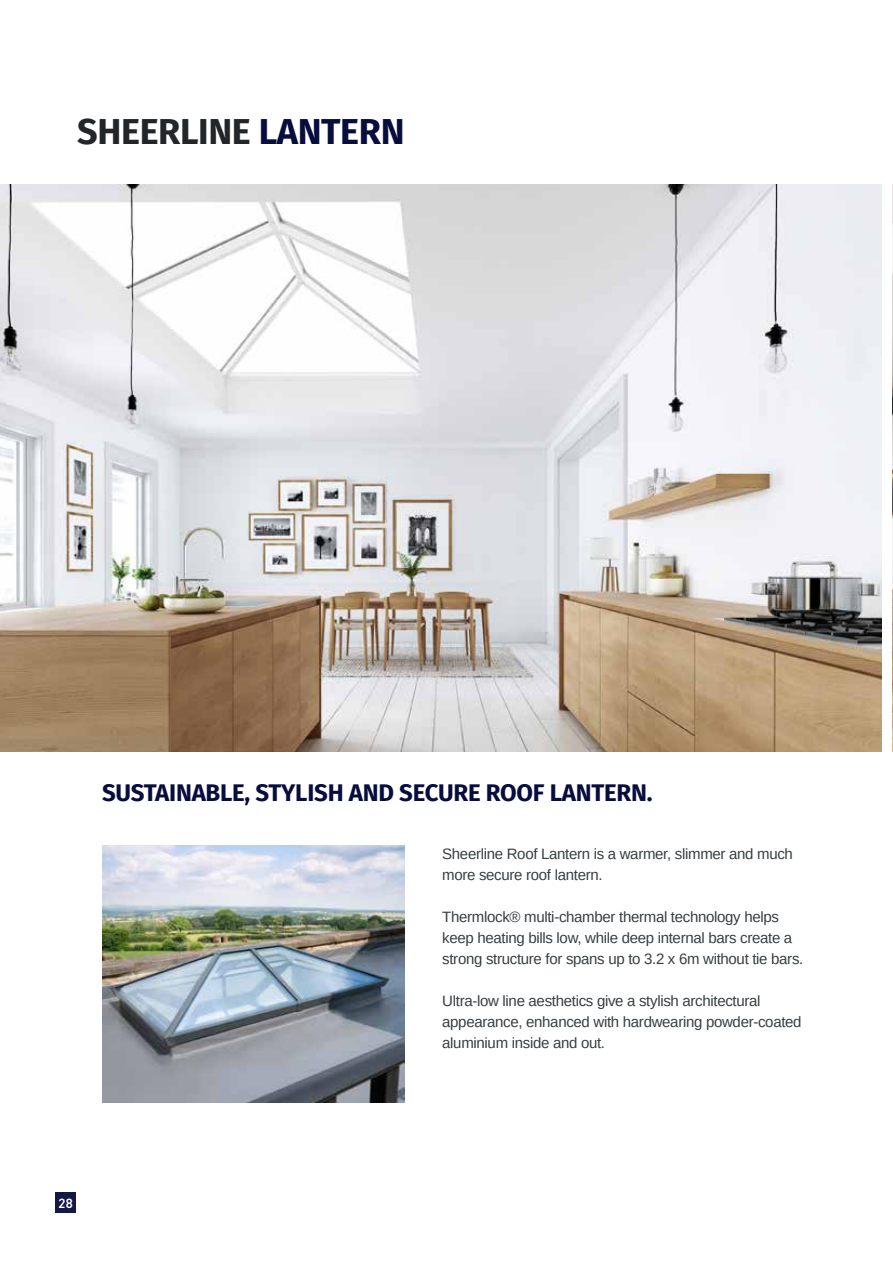
<style>
.page{position:relative;width:893px;height:1263px;background:#fff}
.page>*{position:absolute;margin:0;border:0;box-sizing:border-box;transform-origin:0 0}
.t1{font:700 36px "Fira Sans";letter-spacing:-.01em;color:#232629}
.t2{font:700 24px "Fira Sans";letter-spacing:-.01em;color:#070d3c}
.t3{font:15px/21px "Liberation Sans";letter-spacing:-.02em;color:#373d41}
.t4{font:600 13.5px "DIN2014";color:#fff}
.s1{color:#070d3c}
</style>
<div class="page">
<div style="left:55px;top:1192px;width:21px;height:20px;background:#131844"></div>
<img style="left:0;top:184px;width:882px;height:567px">
<img style="left:892px;top:184px;width:1px;height:567px">
<img style="left:102px;top:845px;width:303px;height:257px">
<h1 class="t1" style="left:77px;top:102px;width:329px">SHEERLINE <span class="s1">LANTERN</span></h1>
<h2 class="t2" style="left:102px;top:773px;width:552px">SUSTAINABLE, STYLISH AND SECURE ROOF LANTERN.</h2>
<p class="t4" style="left:58px;top:1194px;width:16px">28</p>
<p class="t3" style="left:442px;top:844px;width:352px">Sheerline Roof Lantern is a warmer, slimmer and much more secure roof lantern.</p>
<p class="t3" style="left:442px;top:907px;width:363px">Thermlock® multi-chamber thermal technology helps keep heating bills low, while deep internal bars create a strong structure for spans up to 3.2 x 6m without tie bars.</p>
<p class="t3" style="left:442px;top:991px;width:361px">Ultra-low line aesthetics give a stylish architectural appearance, enhanced with hardwearing powder-coated aluminium inside and out.</p>
</div>
